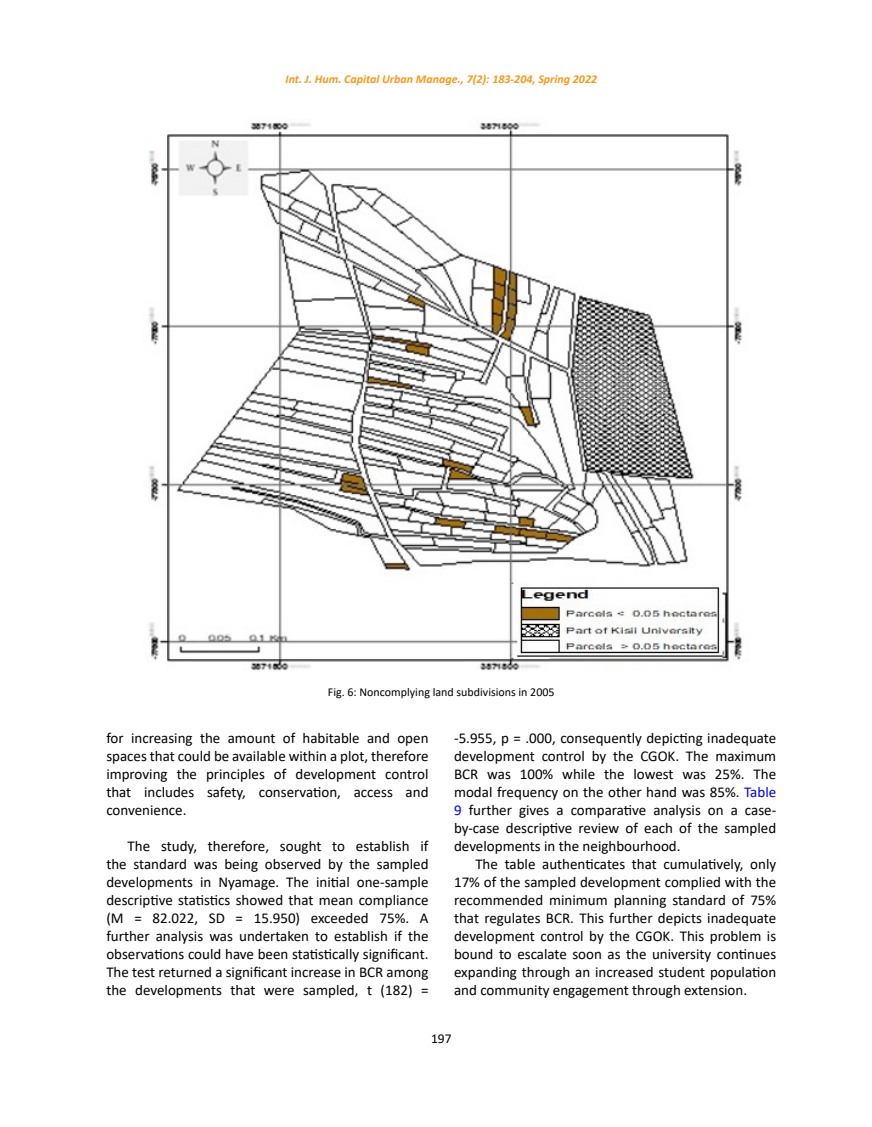
<style>
.page{position:relative;width:872px;height:1127px;background:#fff}
.page>*{position:absolute;margin:0;border:0;box-sizing:border-box;transform-origin:0 0}
.t1{font:15px/18px "Calibri";color:#000;text-align:justify}
.t2{font:13.5px "Calibri";color:#000}
.t3{font:italic 700 12px "Calibri";color:#f8991d}
.t4{font:12px "Calibri";color:#000}
.s1{color:#00f}
</style>
<div class="page">
<img style="left:149px;top:122px;width:594px;height:549px">
<p class="t3" style="left:285px;top:70px;width:313px">Int. J. Hum. Capital Urban Manage., 7(2): 183-204, Spring 2022</p>
<p class="t4" style="left:328px;top:683px;width:228px">Fig. 6: Noncomplying land subdivisions in 2005</p>
<p class="t1" style="left:106px;top:728px;width:324px">for increasing the amount of habitable and open spaces that could be available within a plot, therefore improving the principles of development control that includes safety, conservation, access and convenience.</p>
<p class="t1" style="left:106px;top:836px;width:324px;text-indent:21px">The study, therefore, sought to establish if the standard was being observed by the sampled developments in Nyamage. The initial one-sample descriptive statistics showed that mean compliance (M = 82.022, SD = 15.950) exceeded 75%. A further analysis was undertaken to establish if the observations could have been statistically significant.<br>The test returned a significant increase in BCR among the developments that were sampled, t (182) =</p>
<p class="t1" style="left:454px;top:728px;width:324px">-5.955, p = .000, consequently depicting inadequate development control by the CGOK. The maximum BCR was 100% while the lowest was 25%. The modal frequency on the other hand was 85%. <span class="s1">Table 9</span> further gives a comparative analysis on a case&shy;by-case descriptive review of each of the sampled developments in the neighbourhood.</p>
<p class="t1" style="left:454px;top:854px;width:324px;text-indent:21px">The table authenticates that cumulatively, only 17% of the sampled development complied with the recommended minimum planning standard of 75% that regulates BCR. This further depicts inadequate development control by the CGOK. This problem is bound to escalate soon as the university continues expanding through an increased student population and community engagement through extension.</p>
<p class="t2" style="left:431px;top:1029px;width:22px">197</p>
</div>
